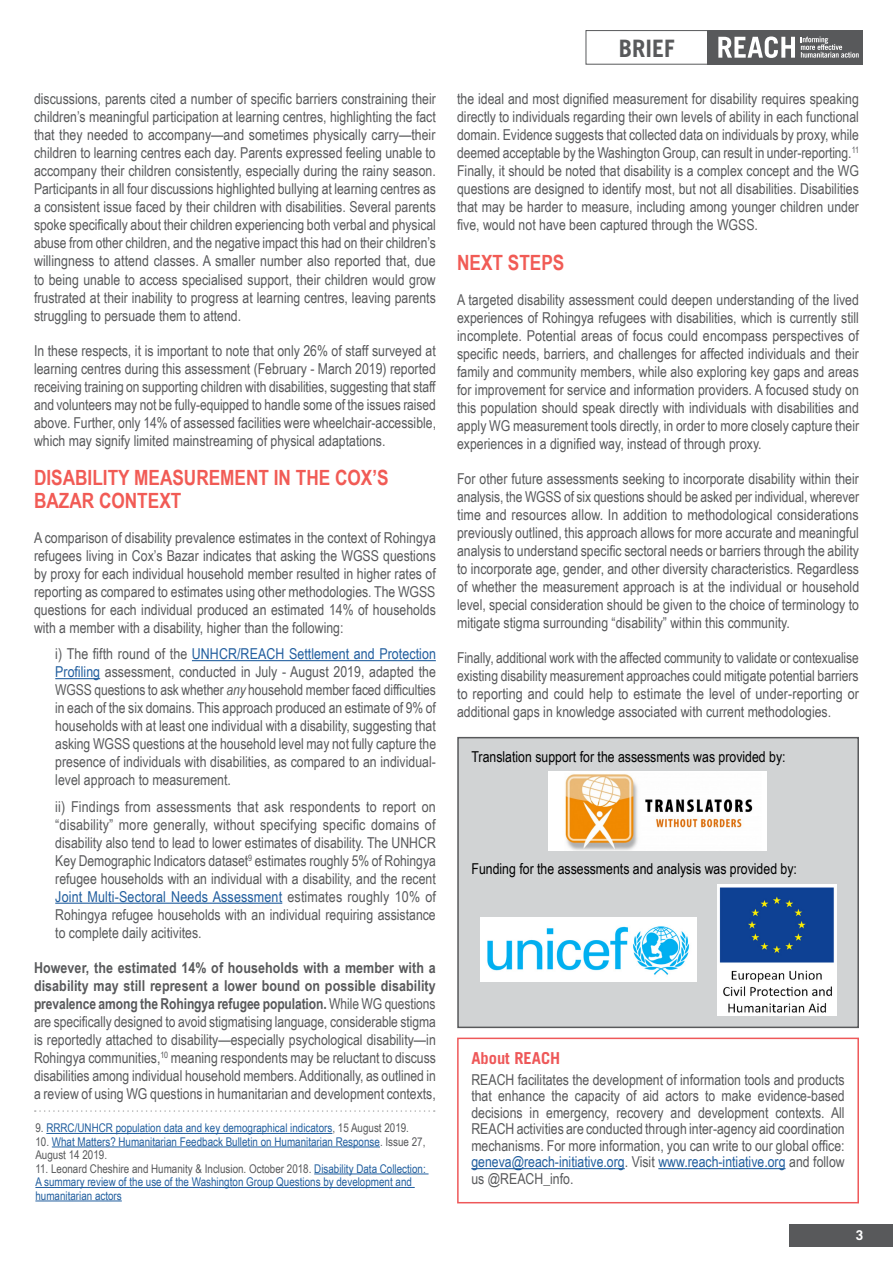
<style>
.page{position:relative;width:893px;height:1263px;background:#fff}
.page>*{position:absolute;margin:0;border:0;box-sizing:border-box;transform-origin:0 0}
.t1{font:700 24px "Trade Gothic LT Std";color:#58595b}
.t2{font:700 21px/22.5px "Arial Narrow";color:#f15b55}
.t3{font:700 16.5px "Trade Gothic LT Std";color:#ee5859}
.t4{font:15px/18px "Arial Narrow";color:#58595b;text-align:justify}
.t5{font:15px "Arial Narrow";color:#000}
.t6{font:700 13.5px "Trade Gothic LT Std";color:#fff}
.t7{font:12px/13.5px "Arial Narrow";color:#215e9e}
.s1{color:#215e9e}
.s2{font-style:italic}
.s3{font-weight:700}
.s4{color:#58595b}
</style>
<div class="page">
<div style="left:789px;top:1224px;width:104px;height:22px;background:#58595b"></div>
<div style="left:586px;top:30px;width:123px;height:34px;border:1px solid #58595b"></div>
<div style="left:708px;top:30px;width:155px;height:34px;background:#58595b"></div>
<svg style="left:801px;top:37px;width:58px;height:21px"></svg>
<svg style="left:718px;top:36px;width:77px;height:22px"></svg>
<hr style="left:192px;top:660px;width:244px;height:1px;background:#215e9e">
<hr style="left:55px;top:678px;width:45px;height:1px;background:#215e9e">
<hr style="left:55px;top:903px;width:227px;height:1px;background:#215e9e">
<hr style="left:471px;top:1168px;width:154px;height:1px;background:#215e9e">
<hr style="left:658px;top:1168px;width:127px;height:1px;background:#215e9e">
<div style="left:457px;top:1037px;width:402px;height:166px;border:2px solid #ee5859"></div>
<div style="left:458px;top:738px;width:400px;height:289px;background:#d1d3d4"></div>
<div style="left:457px;top:737px;width:402px;height:291px;border:2px solid #58595b"></div>
<img style="left:549px;top:771px;width:217px;height:80px">
<img style="left:480px;top:917px;width:216px;height:65px">
<hr style="left:46px;top:1133px;width:286px;height:1px;background:#215e9e">
<hr style="left:52px;top:1146px;width:328px;height:1px;background:#215e9e">
<hr style="left:314px;top:1173px;width:115px;height:1px;background:#215e9e">
<hr style="left:35px;top:1187px;width:380px;height:1px;background:#215e9e">
<hr style="left:35px;top:1200px;width:87px;height:1px;background:#215e9e">
<svg style="left:35px;top:1110px;width:400px;height:2px"></svg>
<img style="left:718px;top:884px;width:118px;height:132px">
<p class="t4" style="left:34px;top:90px;width:403px">discussions, parents cited a number of specific barriers constraining their children’s meaningful participation at learning centres, highlighting the fact that they needed to accompany—and sometimes physically carry—their children to learning centres each day. Parents expressed feeling unable to accompany their children consistently, especially during the rainy season.<br>Participants in all four discussions highlighted bullying at learning centres as a consistent issue faced by their children with disabilities. Several parents spoke specifically about their children experiencing both verbal and physical abuse from other children, and the negative impact this had on their children’s willingness to attend classes. A smaller number also reported that, due to being unable to access specialised support, their children would grow frustrated at their inability to progress at learning centres, leaving parents struggling to persuade them to attend.</p>
<p class="t4" style="left:34px;top:341px;width:404px">In these respects, it is important to note that only 26% of staff surveyed at learning centres during this assessment (February - March 2019) reported receiving training on supporting children with disabilities, suggesting that staff and volunteers may not be fully-equipped to handle some of the issues raised above. Further, only 14% of assessed facilities were wheelchair-accessible, which may signify limited mainstreaming of physical adaptations.</p>
<h2 class="t2" style="left:34px;top:465px;width:356px">DISABILITY MEASUREMENT IN THE COX’S<br>BAZAR CONTEXT</h2>
<p class="t4" style="left:34px;top:528px;width:403px">A comparison of disability prevalence estimates in the context of Rohingya refugees living in Cox’s Bazar indicates that asking the WGSS questions by proxy for each individual household member resulted in higher rates of reporting as compared to estimates using other methodologies. The WGSS questions for each individual produced an estimated 14% of households with a member with a disability, higher than the following:</p>
<p class="t4" style="left:55px;top:644px;width:382px">i) The fifth round of the <span class="s1">UNHCR/REACH Settlement and Protection Profiling</span> assessment, conducted in July - August 2019, adapted the WGSS questions to ask whether <span class="s2">any</span> household member faced difficulties in each of the six domains. This approach produced an estimate of 9% of households with at least one individual with a disability, suggesting that asking WGSS questions at the household level may not fully capture the presence of individuals with disabilities, as compared to an individual&shy;level approach to measurement.</p>
<p class="t4" style="left:55px;top:797px;width:382px">ii) Findings from assessments that ask respondents to report on “disability” more generally, without specifying specific domains of disability also tend to lead to lower estimates of disability. The UNHCR Key Demographic Indicators dataset<sup>9</sup> estimates roughly 5% of Rohingya refugee households with an individual with a disability, and the recent <span class="s1">Joint Multi-Sectoral Needs Assessment</span> estimates roughly 10% of Rohingya refugee households with an individual requiring assistance to complete daily acitivites.</p>
<p class="t4" style="left:34px;top:958px;width:404px"><span class="s3">However, the estimated 14% of households with a member with a disability may still represent a lower bound on possible disability prevalence among the Rohingya refugee population.</span> While WG questions are specifically designed to avoid stigmatising language, considerable stigma is reportedly attached to disability—especially psychological disability—in Rohingya communities,<sup>10</sup> meaning respondents may be reluctant to discuss disabilities among individual household members. Additionally, as outlined in a review of using WG questions in humanitarian and development contexts,</p>
<p class="t7" style="left:35px;top:1121px;width:375px"><span class="s4">9.</span> RRRC/UNHCR population data and key demographical indicators<span class="s4">, 15 August 2019.</span></p>
<p class="t7" style="left:35px;top:1134px;width:392px"><span class="s4">10.</span> What Matters? Humanitarian Feedback Bulletin on Humanitarian Response<span class="s4">. Issue 27,<br>August 14 2019.</span></p>
<p class="t7" style="left:35px;top:1161px;width:392px"><span class="s4">11. Leonard Cheshire and Humanity &amp; Inclusion. October 2018.</span> Disability Data Collection:<br>A summary review of the use of the Washington Group Questions by development and humanitarian actors</p>
<h1 class="t1" style="left:619px;top:33px;width:58px">BRIEF</h1>
<p class="t4" style="left:457px;top:90px;width:403px">the ideal and most dignified measurement for disability requires speaking directly to individuals regarding their own levels of ability in each functional domain. Evidence suggests that collected data on individuals by proxy, while deemed acceptable by the Washington Group, can result in under-reporting.<sup>11<br></sup>Finally, it should be noted that disability is a complex concept and the WG questions are designed to identify most, but not all disabilities. Disabilities that may be harder to measure, including among younger children under five, would not have been captured through the WGSS.</p>
<h2 class="t2" style="left:457px;top:250px;width:109px">NEXT STEPS</h2>
<p class="t4" style="left:457px;top:290px;width:404px">A targeted disability assessment could deepen understanding of the lived experiences of Rohingya refugees with disabilities, which is currently still incomplete. Potential areas of focus could encompass perspectives of specific needs, barriers, and challenges for affected individuals and their family and community members, while also exploring key gaps and areas for improvement for service and information providers. A focused study on this population should speak directly with individuals with disabilities and apply WG measurement tools directly, in order to more closely capture their experiences in a dignified way, instead of through proxy.</p>
<p class="t4" style="left:457px;top:469px;width:404px">For other future assessments seeking to incorporate disability within their analysis, the WGSS of six questions should be asked per individual, wherever time and resources allow. In addition to methodological considerations previously outlined, this approach allows for more accurate and meaningful analysis to understand specific sectoral needs or barriers through the ability to incorporate age, gender, and other diversity characteristics. Regardless of whether the measurement approach is at the individual or household level, special consideration should be given to the choice of terminology to mitigate stigma surrounding “disability” within this community.</p>
<p class="t4" style="left:457px;top:648px;width:403px">Finally, additional work with the affected community to validate or contexualise existing disability measurement approaches could mitigate potential barriers to reporting and could help to estimate the level of under-reporting or additional gaps in knowledge associated with current methodologies.</p>
<p class="t5" style="left:471px;top:746px;width:316px">Translation support for the assessments was provided by:</p>
<p class="t5" style="left:471px;top:857px;width:327px">Funding for the assessments and analysis was provided by:</p>
<p class="t3" style="left:471px;top:1048px;width:90px">About REACH</p>
<p class="t4" style="left:471px;top:1070px;width:375px;line-height:16.5px">REACH facilitates the development of information tools and products that enhance the capacity of aid actors to make evidence-based decisions in emergency, recovery and development contexts. All REACH activities are conducted through inter-agency aid coordination mechanisms. For more information, you can write to our global office: <span class="s1">geneva@reach-initiative.org</span>. Visit <span class="s1">www.reach-intiative.org</span> and follow us @REACH_info.</p>
<p class="t6" style="left:856px;top:1227px;width:9px">3</p>
</div>
